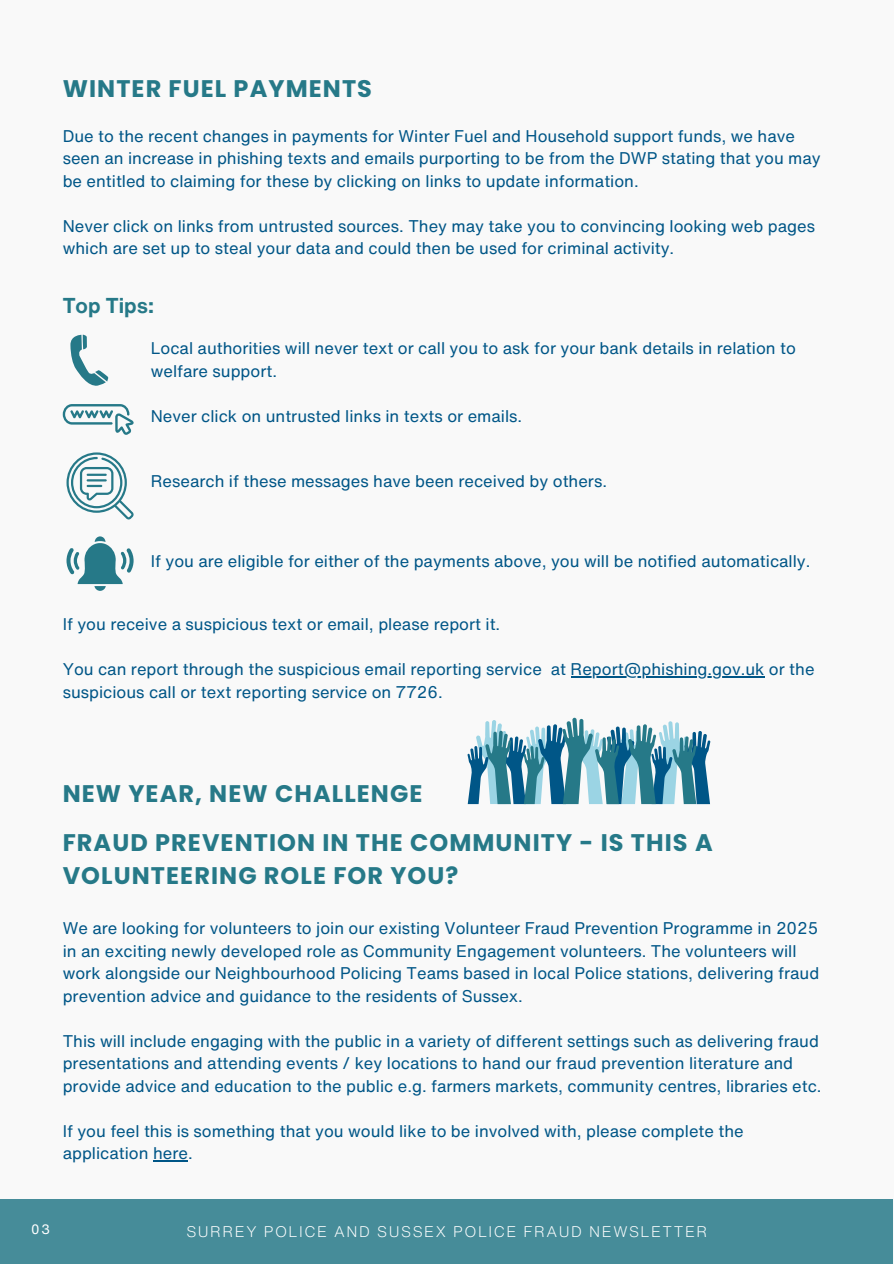
<style>
.page{position:relative;width:894px;height:1264px;background:#fff}
.page>*{position:absolute;margin:0;border:0;box-sizing:border-box;transform-origin:0 0}
.t1{font:700 24px/33px "Poppins";letter-spacing:.045em;color:#267988}
.t2{font:700 21px "Helvetica Now Text";color:#267988}
.t3{font:16.5px/22.5px "Helvetica Now Text";color:#005687}
.t4{font:300 15px "Helvetica Now Text";letter-spacing:.1em;color:#fff}
.t5{font:13.2px "Helvetica Now Text";color:#fff}
</style>
<div class="page">
<div style="left:0;top:0;width:893px;height:1263px;background:#f9f9f9"></div>
<div style="left:0;top:1199px;width:892px;height:64px;background:#468c99"></div>
<svg style="left:70px;top:334px;width:38px;height:52px"></svg>
<svg style="left:63px;top:404px;width:71px;height:31px"></svg>
<svg style="left:66px;top:452px;width:67px;height:67px"></svg>
<svg style="left:66px;top:536px;width:67px;height:54px"></svg>
<svg style="left:467px;top:717px;width:243px;height:87px"></svg>
<hr style="left:570px;top:676px;width:194px;height:1px;background:#005687">
<hr style="left:153px;top:1160px;width:35px;height:1px;background:#005687">
<p class="t1" style="left:63px;top:72px;width:311px">WINTER FUEL PAYMENTS</p>
<h1 class="t3" style="left:63px;top:124px;width:759px">Due to the recent changes in payments for Winter Fuel and Household support funds, we have seen an increase in phishing texts and emails purporting to be from the DWP stating that you may be entitled to claiming for these by clicking on links to update information.</h1>
<p class="t3" style="left:63px;top:214px;width:753px">Never click on links from untrusted sources. They may take you to convincing looking web pages which are set up to steal your data and could then be used for criminal activity.</p>
<p class="t2" style="left:63px;top:289px;width:93px">Top Tips:</p>
<p class="t3" style="left:151px;top:336px;width:646px">Local authorities will never text or call you to ask for your bank details in relation to welfare support.</p>
<p class="t3" style="left:151px;top:404px;width:373px">Never click on untrusted links in texts or emails.</p>
<p class="t3" style="left:151px;top:470px;width:457px">Research if these messages have been received by others.</p>
<p class="t3" style="left:151px;top:550px;width:661px">If you are eligible for either of the payments above, you will be notified automatically.</p>
<p class="t3" style="left:63px;top:613px;width:439px">If you receive a suspicious text or email, please report it.</p>
<p class="t3" style="left:63px;top:658px;width:753px">You can report through the suspicious email reporting service at Report@phishing.gov.uk or the</p>
<p class="t3" style="left:63px;top:680px;width:381px">suspicious call or text reporting service on 7726.</p>
<p class="t1" style="left:63px;top:777px;width:361px">NEW YEAR, NEW CHALLENGE</p>
<p class="t1" style="left:63px;top:826px;width:651px">FRAUD PREVENTION IN THE COMMUNITY - IS THIS A<br>VOLUNTEERING ROLE FOR YOU?</p>
<h1 class="t3" style="left:63px;top:916px;width:757px">We are looking for volunteers to join our existing Volunteer Fraud Prevention Programme in 2025 in an exciting newly developed role as Community Engagement volunteers. The volunteers will work alongside our Neighbourhood Policing Teams based in local Police stations, delivering fraud prevention advice and guidance to the residents of Sussex.</h1>
<h1 class="t3" style="left:63px;top:1029px;width:760px">This will include engaging with the public in a variety of different settings such as delivering fraud presentations and attending events / key locations to hand our fraud prevention literature and provide advice and education to the public e.g. farmers markets, community centres, libraries etc.</h1>
<p class="t3" style="left:63px;top:1119px;width:682px">If you feel this is something that you would like to be involved with, please complete the application here.</p>
<p class="t5" style="left:31px;top:1219px;width:20px">03</p>
<p class="t4" style="left:186px;top:1220px;width:522px">SURREY POLICE AND SUSSEX POLICE FRAUD NEWSLETTER</p>
</div>
